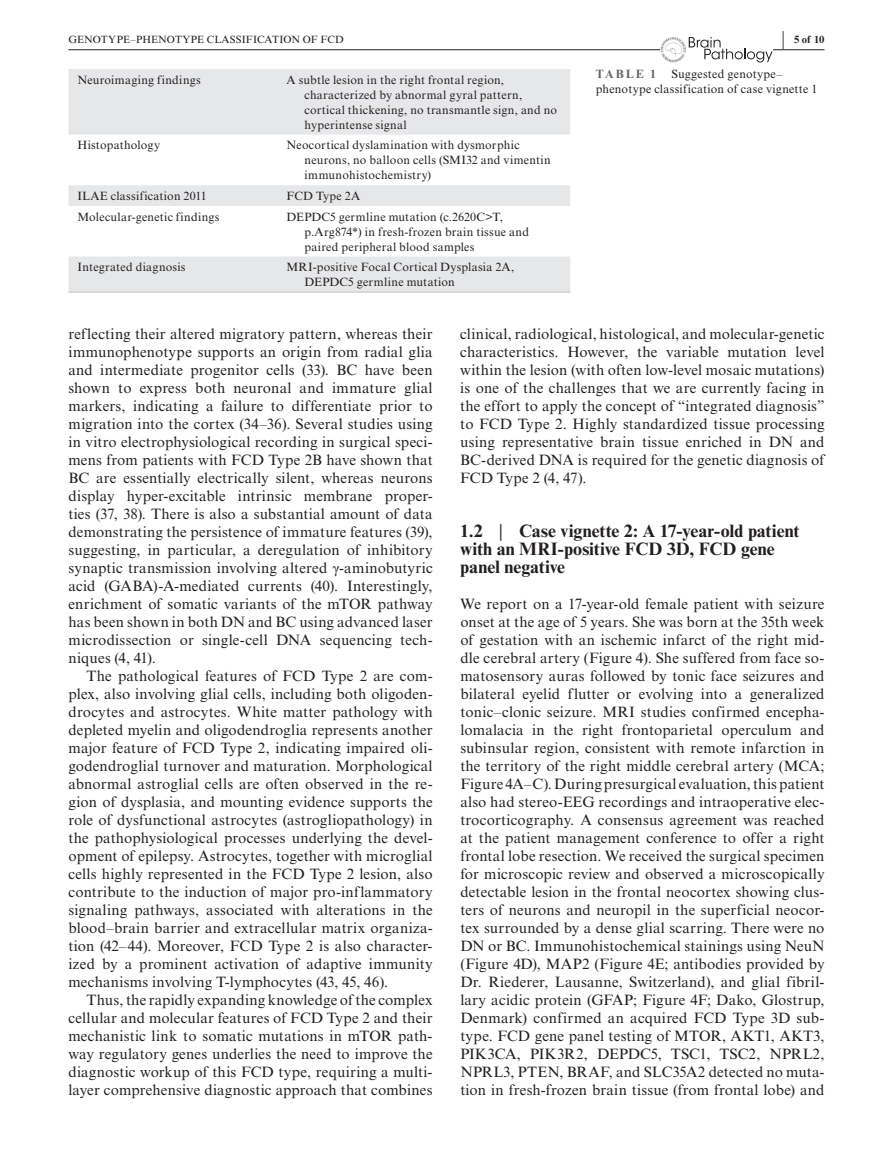
<style>
.page{position:relative;width:893px;height:1174px;background:#fff}
.page>*{position:absolute;margin:0;border:0;box-sizing:border-box;transform-origin:0 0}
.t1{font:700 18px/18px "Times New Roman MT Std";color:#231f20}
.t2{font:15px/18px "Times New Roman MT Std";letter-spacing:.01em;color:#231f20;text-align:justify}
.t3{font:12px/15px "Times New Roman MT Std";letter-spacing:.02em;color:#231f20}
.t4{font:700 12px "Times New Roman MT Std";letter-spacing:.155em;color:#636366}
.t5{font:10.5px "Times New Roman MT Std";letter-spacing:.005em;color:#231f20}
.t6{font:700 10.5px "Times New Roman MT Std";color:#231f20}
.s1{font-size:20.25px}
.s2{font-family:"Times New Roman"}
.s3{font-weight:400}
</style>
<div class="page">
<hr style="left:68px;top:49px;width:756px;height:1px;background:#231f20">
<svg style="left:660px;top:37px;width:112px;height:25px"></svg>
<svg style="left:68px;top:69px;width:502px;height:223px;fill:#e6e7e9"></svg>
<hr style="left:68px;top:291px;width:209px;height:2px;background:#d1d2d4">
<hr style="left:278px;top:291px;width:292px;height:2px;background:#d1d2d4">
<p class="t5" style="left:68px;top:33px;width:277px">GENOTYPE–PHENOTYPE CLASSIFICATION OF FCD</p>
<p class="t6" style="left:782px;top:33px;width:43px"><span class="s1">|</span> 5 of 10</p>
<p class="t3" style="left:77px;top:72px;width:125px">Neuroimaging findings</p>
<p class="t3" style="left:304px;top:72px;width:254px;text-indent:-18px">A subtle lesion in the right frontal region, characterized by abnormal gyral pattern, cortical thickening, no transmantle sign, and no hyperintense signal</p>
<p class="t3" style="left:77px;top:138px;width:84px">Histopathology</p>
<p class="t3" style="left:304px;top:138px;width:248px;text-indent:-18px">Neocortical dyslamination with dysmorphic neurons, no balloon cells (SMI32 and vimentin immunohistochemistry)</p>
<p class="t3" style="left:77px;top:188px;width:131px">ILAE classification 2011</p>
<p class="t3" style="left:286px;top:188px;width:75px">FCD Type 2A</p>
<p class="t3" style="left:77px;top:209px;width:143px">Molecular-genetic findings</p>
<p class="t3" style="left:305px;top:209px;width:226px;text-indent:-18px">DEPDC5 germline mutation (c.2620C&gt;T, p.Arg874*) in fresh-frozen brain tissue and paired peripheral blood samples</p>
<p class="t3" style="left:77px;top:259px;width:110px">Integrated diagnosis</p>
<p class="t3" style="left:305px;top:259px;width:211px;text-indent:-18px">MRI-positive Focal Cortical Dysplasia 2A,<br>DEPDC5 germline mutation</p>
<p class="t3" style="left:596px;top:66px;width:223px;text-indent:76px">Suggested genotype– phenotype classification of case vignette 1</p>
<p class="t4" style="left:596px;top:66px;width:62px">TABLE 1</p>
<p class="t2" style="left:68px;top:325px;width:366px">reflecting their altered migratory pattern, whereas their immunophenotype supports an origin from radial glia and intermediate progenitor cells (33). BC have been shown to express both neuronal and immature glial markers, indicating a failure to differentiate prior to migration into the cortex (34–36). Several studies using in vitro electrophysiological recording in surgical speci&shy;mens from patients with FCD Type 2B have shown that BC are essentially electrically silent, whereas neurons display hyper-excitable intrinsic membrane proper&shy;ties (37, 38). There is also a substantial amount of data demonstrating the persistence of immature features (39), suggesting, in particular, a deregulation of inhibitory synaptic transmission involving altered <span class="s2">γ</span>-aminobutyric acid (GABA)-A-mediated currents (40). Interestingly, enrichment of somatic variants of the mTOR pathway has been shown in both DN and BC using advanced laser microdissection or single-cell DNA sequencing tech&shy;niques (4, 41).</p>
<p class="t2" style="left:68px;top:667px;width:366px;text-indent:18px">The pathological features of FCD Type 2 are com&shy;plex, also involving glial cells, including both oligoden&shy;drocytes and astrocytes. White matter pathology with depleted myelin and oligodendroglia represents another major feature of FCD Type 2, indicating impaired oli&shy;godendroglial turnover and maturation. Morphological abnormal astroglial cells are often observed in the re&shy;gion of dysplasia, and mounting evidence supports the role of dysfunctional astrocytes (astrogliopathology) in the pathophysiological processes underlying the devel&shy;opment of epilepsy. Astrocytes, together with microglial cells highly represented in the FCD Type 2 lesion, also contribute to the induction of major pro-inflammatory signaling pathways, associated with alterations in the blood–brain barrier and extracellular matrix organiza&shy;tion (42–44). Moreover, FCD Type 2 is also character&shy;ized by a prominent activation of adaptive immunity mechanisms involving T-lymphocytes (43, 45, 46).</p>
<p class="t2" style="left:68px;top:991px;width:366px;text-indent:18px">Thus, the rapidly expanding knowledge of the complex cellular and molecular features of FCD Type 2 and their mechanistic link to somatic mutations in mTOR path&shy;way regulatory genes underlies the need to improve the diagnostic workup of this FCD type, requiring a multi&shy;layer comprehensive diagnostic approach that combines</p>
<p class="t2" style="left:460px;top:325px;width:366px">clinical, radiological, histological, and molecular-genetic characteristics. However, the variable mutation level within the lesion (with often low-level mosaic mutations) is one of the challenges that we are currently facing in the effort to apply the concept of “integrated diagnosis” to FCD Type 2. Highly standardized tissue processing using representative brain tissue enriched in DN and BC-derived DNA is required for the genetic diagnosis of FCD Type 2 (4, 47).</p>
<p class="t1" style="left:460px;top:522px;width:341px">1.2 <span class="s3">|</span> Case vignette 2: A 17-year-old patient with an MRI-positive FCD 3D, FCD gene panel negative</p>
<p class="t2" style="left:460px;top:595px;width:366px">We report on a 17-year-old female patient with seizure onset at the age of 5 years. She was born at the 35th week of gestation with an ischemic infarct of the right mid&shy;dle cerebral artery (Figure 4). She suffered from face so&shy;matosensory auras followed by tonic face seizures and bilateral eyelid flutter or evolving into a generalized tonic–clonic seizure. MRI studies confirmed encepha&shy;lomalacia in the right frontoparietal operculum and subinsular region, consistent with remote infarction in the territory of the right middle cerebral artery (MCA; Figure 4A–C). During presurgical evaluation, this patient also had stereo-EEG recordings and intraoperative elec&shy;trocorticography. A consensus agreement was reached at the patient management conference to offer a right frontal lobe resection. We received the surgical specimen for microscopic review and observed a microscopically detectable lesion in the frontal neocortex showing clus&shy;ters of neurons and neuropil in the superficial neocor&shy;tex surrounded by a dense glial scarring. There were no DN or BC. Immunohistochemical stainings using NeuN (Figure 4D), MAP2 (Figure 4E; antibodies provided by Dr. Riederer, Lausanne, Switzerland), and glial fibril&shy;lary acidic protein (GFAP; Figure 4F; Dako, Glostrup, Denmark) confirmed an acquired FCD Type 3D sub&shy;type. FCD gene panel testing of MTOR, AKT1, AKT3, PIK3CA, PIK3R2, DEPDC5, TSC1, TSC2, NPRL2, NPRL3, PTEN, BRAF, and SLC35A2 detected no muta&shy;tion in fresh-frozen brain tissue (from frontal lobe) and</p>
</div>
